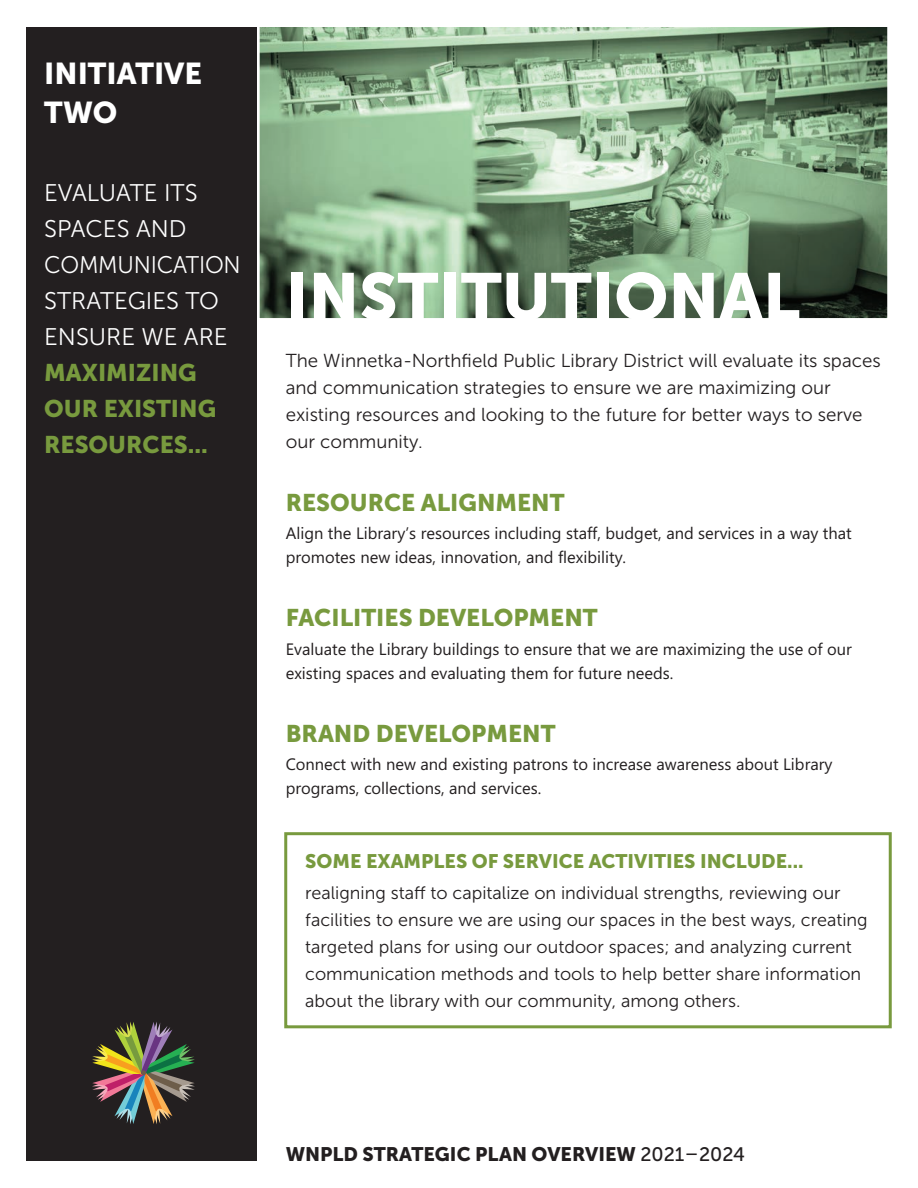
<style>
.page{position:relative;width:918px;height:1188px;background:#fff}
.page>*{position:absolute;margin:0;border:0;box-sizing:border-box;transform-origin:0 0}
.t1{font:66px "Museo Sans 900";color:#fff}
.t2{font:30px "Museo Sans 900";color:#fff}
.t3{font:24px/36px "Museo Sans 300";color:#fff}
.t4{font:24px "Museo Sans 900";color:#789a3e}
.t5{font:19.5px "Museo Sans 900";color:#789a3e}
.t6{font:19.5px "Museo Sans 900";color:#231f20}
.t7{font:18.75px/27px "Museo Sans 300";color:#231f20}
.t8{font:18px/27px "Museo Sans 300";color:#231f20}
.t9{font:16.5px/24px "Microsoft Phags Pa";color:#231f20}
.s1{font-family:"Museo Sans 900";color:#789a3e}
.s2{font-family:"Museo Sans 500"}
</style>
<div class="page">
<img style="left:261px;top:28px;width:625px;height:289px">
<div style="left:257px;top:24px;width:633px;height:297px;border:3px solid #fff"></div>
<div style="left:26px;top:27px;width:231px;height:1134px;background:#231f20"></div>
<div style="left:284px;top:832px;width:608px;height:196px;border:3px solid #789a3e"></div>
<img style="left:92px;top:1022px;width:103px;height:102px">
<p class="t2" style="left:44px;top:56px;width:159px">INITIATIVE</p>
<p class="t2" style="left:44px;top:95px;width:75px">TWO</p>
<p class="t3" style="left:44px;top:175px;width:198px">EVALUATE ITS<br>SPACES AND<br>COMMUNICATION<br>STRATEGIES TO<br>ENSURE WE ARE<br><span class="s1">MAXIMIZING<br>OUR EXISTING<br>RESOURCES...</span></p>
<p class="t1" style="left:286px;top:259px;width:516px">INSTITUTIONAL</p>
<p class="t7" style="left:286px;top:347px;width:596px">The Winnetka-Northfield Public Library District will evaluate its spaces and communication strategies to ensure we are maximizing our existing resources and looking to the future for better ways to serve our community.</p>
<p class="t4" style="left:286px;top:489px;width:280px">RESOURCE ALIGNMENT</p>
<p class="t9" style="left:286px;top:521px;width:568px">Align the Library’s resources including staff, budget, and services in a way that promotes new ideas, innovation, and flexibility.</p>
<p class="t4" style="left:286px;top:604px;width:314px">FACILITIES DEVELOPMENT</p>
<p class="t9" style="left:286px;top:636px;width:568px">Evaluate the Library buildings to ensure that we are maximizing the use of our existing spaces and evaluating them for future needs.</p>
<p class="t4" style="left:286px;top:720px;width:271px">BRAND DEVELOPMENT</p>
<p class="t9" style="left:286px;top:752px;width:548px">Connect with new and existing patrons to increase awareness about Library programs, collections, and services.</p>
<p class="t5" style="left:305px;top:850px;width:500px">SOME EXAMPLES OF SERVICE ACTIVITIES INCLUDE...</p>
<p class="t8" style="left:305px;top:880px;width:564px">realigning staff to capitalize on individual strengths, reviewing our facilities to ensure we are using our spaces in the best ways, creating targeted plans for using our outdoor spaces; and analyzing current communication methods and tools to help better share information about the library with our community, among others.</p>
<p class="t6" style="left:286px;top:1143px;width:461px">WNPLD STRATEGIC PLAN OVERVIEW <span class="s2">2021–2024</span></p>
</div>
